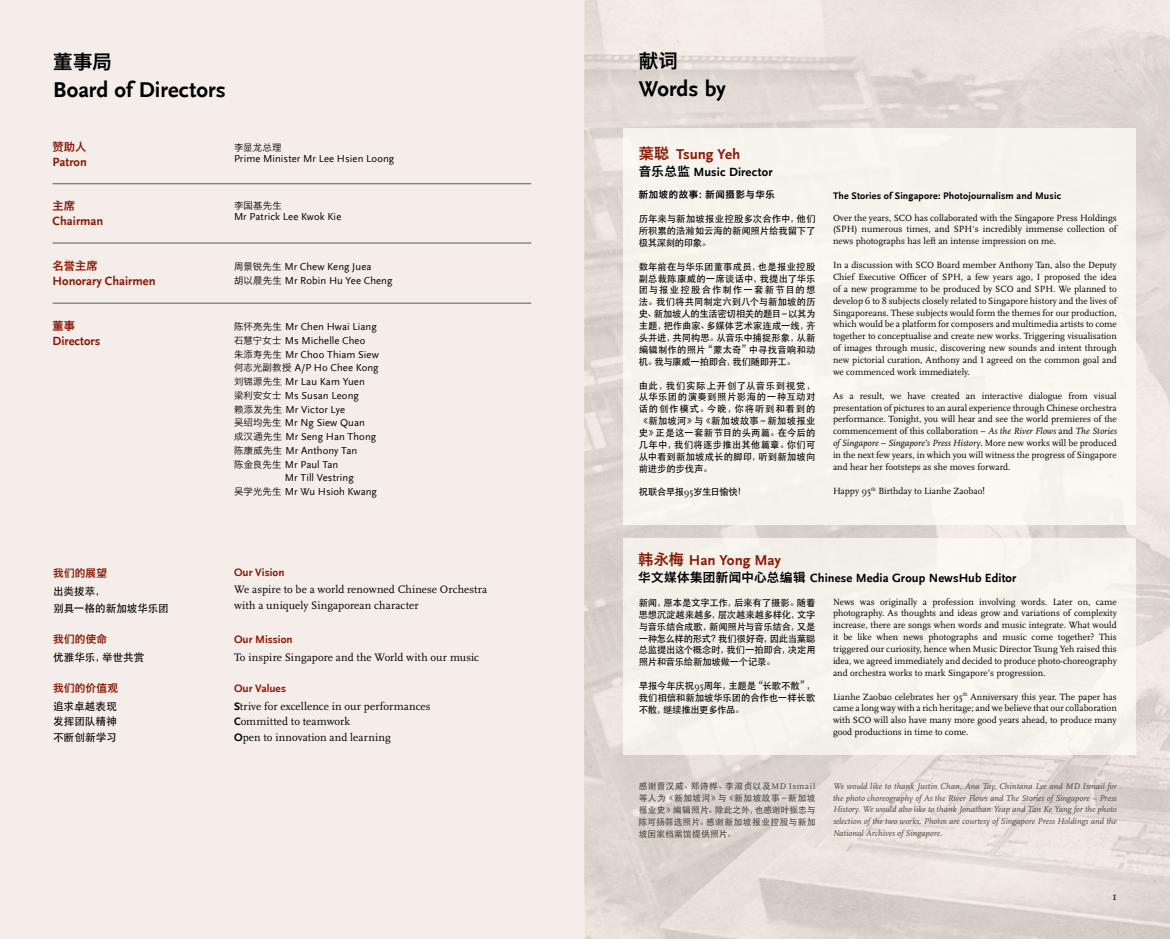
<style>
.page{position:relative;width:1170px;height:939px;background:#fff}
.page>*{position:absolute;margin:0;border:0;box-sizing:border-box;transform-origin:0 0}
.t1{font:22.5px "Scala Sans B";color:#000}
.t2{font:19.38px "Hiragino Sans GB W6";color:#000}
.t3{font:15px "Scala Sans B";letter-spacing:-.005em;color:#8b1a05}
.t4{font:12.5px "Scala Sans B";letter-spacing:.005em;color:#000}
.t5{font:12.5px "Scala Sans B";color:#8b1a05}
.t6{font:11.25px/15.6px "Scala";letter-spacing:.005em;color:#000}
.t7{font:11.25px "Scala Sans B";color:#8b1a05}
.t8{font:11.25px "Hiragino Sans GB W6";color:#8b1a05}
.t9{font:10.62px/13.8px "Scala Sans";letter-spacing:.005em;color:#000}
.t10{font:500 10.62px/15.6px "ST Heiti SC";letter-spacing:-.005em;color:#000}
.t11{font:10.62px "Hiragino Sans GB W6";letter-spacing:.02em;color:#8b1a05}
.t12{font:10px "Scala Sans B";letter-spacing:.015em;color:#000}
.t13{font:9.38px/11.9px "Scala";color:#000;text-align:justify}
.t14{font:500 9.38px/11.9px "ST Heiti SC";letter-spacing:-.01em;color:#000;text-align:justify}
.t15{font:9.38px "Hiragino Sans GB W6";letter-spacing:.07em;color:#000}
.t16{font:500 9.38px "ST Heiti SC";letter-spacing:-.045em;color:#000}
.t17{font:9.38px "Hiragino Sans GB W3";letter-spacing:.025em;color:#000}
.t18{font:italic 8.75px/11.9px "Scala";color:#464647;text-align:justify}
.t19{font:500 8.75px/11.9px "ST Heiti SC";letter-spacing:.015em;color:#464647;text-align:justify}
.s1{font-family:"Hiragino Sans GB W6"}
.s2{font-family:"Hiragino Sans GB W3";font-size:9.38px}
.s3{font-family:"Scala";font-weight:400}
.s4{font-style:italic}
.s5{font-family:"Scala Sans B"}
</style>
<div class="page">
<div style="left:0;top:0;width:1169px;height:939px;background:#f5ede9"></div>
<img style="left:585px;top:0;width:584px;height:939px">
<div style="left:622px;top:128px;width:513px;height:397px;background:#f7f3ee"></div>
<div style="left:623px;top:538px;width:512px;height:217px;background:#f5f2ec"></div>
<hr style="left:53px;top:184px;width:181px;height:1px;background:#58595b">
<hr style="left:234px;top:184px;width:297px;height:1px;background:#58595b">
<hr style="left:53px;top:243px;width:181px;height:1px;background:#58595b">
<hr style="left:234px;top:243px;width:297px;height:1px;background:#58595b">
<hr style="left:53px;top:303px;width:181px;height:1px;background:#58595b">
<hr style="left:234px;top:303px;width:297px;height:1px;background:#58595b">
<h2 class="t2" style="left:53px;top:49px;width:60px">董事局</h2>
<h1 class="t1" style="left:53px;top:77px;width:174px">Board of Directors</h1>
<h2 class="t2" style="left:638px;top:48px;width:41px">献词</h2>
<h1 class="t1" style="left:638px;top:76px;width:89px">Words by</h1>
<p class="t8" style="left:53px;top:139px;width:35px">赞助人</p>
<h3 class="t5" style="left:53px;top:155px;width:36px">Patron</h3>
<p class="t17" style="left:234px;top:141px;width:49px">李显龙总理</p>
<p class="t9" style="left:234px;top:152px;width:162px">Prime Minister Mr Lee Hsien Loong</p>
<h3 class="t3" style="left:638px;top:146px;width:103px"><span class="s1">葉聪</span> Tsung Yeh</h3>
<h3 class="t4" style="left:638px;top:165px;width:135px"><span class="s1">音乐总监</span> Music Director</h3>
<p class="t8" style="left:53px;top:199px;width:24px">主席</p>
<h3 class="t5" style="left:53px;top:215px;width:52px">Chairman</h3>
<p class="t17" style="left:234px;top:199px;width:49px">李国基先生</p>
<p class="t9" style="left:234px;top:210px;width:109px">Mr Patrick Lee Kwok Kie</p>
<p class="t8" style="left:53px;top:259px;width:47px">名誉主席</p>
<h3 class="t5" style="left:53px;top:275px;width:104px">Honorary Chairmen</h3>
<p class="t9" style="left:234px;top:260px;width:160px"><span class="s2">周景锐先生</span> Mr Chew Keng Juea<br><span class="s2">胡以晨先生</span> Mr Robin Hu Yee Cheng</p>
<p class="t8" style="left:53px;top:318px;width:24px">董事</p>
<h3 class="t5" style="left:53px;top:334px;width:49px">Directors</h3>
<p class="t9" style="left:234px;top:320px;width:144px"><span class="s2">陈怀亮先生</span> Mr Chen Hwai Liang</p>
<p class="t9" style="left:234px;top:334px;width:133px"><span class="s2">石慧宁女士</span> Ms Michelle Cheo</p>
<p class="t9" style="left:234px;top:347px;width:146px"><span class="s2">朱添寿先生</span> Mr Choo Thiam Siew</p>
<p class="t9" style="left:234px;top:361px;width:146px"><span class="s2">何志光副教授</span> A/P Ho Chee Kong</p>
<p class="t9" style="left:234px;top:375px;width:132px"><span class="s2">刘锦源先生</span> Mr Lau Kam Yuen</p>
<p class="t9" style="left:234px;top:389px;width:126px"><span class="s2">梁利安女士</span> Ms Susan Leong</p>
<p class="t9" style="left:234px;top:402px;width:113px"><span class="s2">赖添发先生</span> Mr Victor Lye</p>
<p class="t9" style="left:234px;top:416px;width:132px"><span class="s2">吴绍均先生</span> Mr Ng Siew Quan</p>
<p class="t9" style="left:234px;top:430px;width:144px"><span class="s2">成汉通先生</span> Mr Seng Han Thong</p>
<p class="t9" style="left:234px;top:444px;width:125px"><span class="s2">陈康威先生</span> Mr Anthony Tan</p>
<p class="t9" style="left:234px;top:457px;width:106px"><span class="s2">陈金良先生</span> Mr Paul Tan</p>
<p class="t9" style="left:285px;top:471px;width:70px">Mr Till Vestring</p>
<p class="t9" style="left:234px;top:485px;width:144px"><span class="s2">吴学光先生</span> Mr Wu Hsioh Kwang</p>
<p class="t15" style="left:638px;top:189px;width:138px">新加坡的故事：新闻摄影与华乐</p>
<p class="t14" style="left:638px;top:213px;width:178px">历年来与新加坡报业控股多次合作中，他们所积累的浩瀚如云海的新闻照片给我留下了极其深刻的印象。</p>
<p class="t14" style="left:638px;top:260px;width:178px">数年前在与华乐团董事成员，也是报业控股副总裁陈康威的一席谈话中，我提出了华乐团与报业控股合作制作一套新节目的想法。我们将共同制定六到八个与新加坡的历史、新加坡人的生活密切相关的题目－以其为主题，把作曲家、多媒体艺术家连成一线，齐头并进，共同构思。从音乐中捕捉形象，从新编辑制作的照片“蒙太奇”中寻找音响和动机。我与康威一拍即合，我们随即开工。</p>
<p class="t14" style="left:638px;top:379px;width:178px">由此，我们实际上开创了从音乐到视觉，从华乐团的演奏到照片影海的一种互动对话的创作模式。今晚，你将听到和看到的《新加坡河》与《新加坡故事－新加坡报业史》正是这一套新节目的头两篇。在今后的几年中，我们将逐步推出其他篇章。你们可从中看到新加坡成长的脚印，听到新加坡向前进步的步伐声。</p>
<p class="t16" style="left:638px;top:487px;width:109px">祝联合早报<span class="s3">95</span>岁生日愉快！</p>
<p class="t12" style="left:832px;top:190px;width:230px">The Stories of Singapore: Photojournalism and Music</p>
<p class="t13" style="left:832px;top:212px;width:285px">Over the years, SCO has collaborated with the Singapore Press Holdings (SPH) numerous times, and SPH's incredibly immense collection of news photographs has left an intense impression on me.</p>
<p class="t13" style="left:832px;top:259px;width:285px">In a discussion with SCO Board member Anthony Tan, also the Deputy Chief Executive Officer of SPH, a few years ago, I proposed the idea of a new programme to be produced by SCO and SPH. We planned to develop 6 to 8 subjects closely related to Singapore history and the lives of Singaporeans. These subjects would form the themes for our production, which would be a platform for composers and multimedia artists to come together to conceptualise and create new works. Triggering visualisation of images through music, discovering new sounds and intent through new pictorial curation, Anthony and I agreed on the common goal and we commenced work immediately.</p>
<p class="t13" style="left:832px;top:390px;width:285px">As a result, we have created an interactive dialogue from visual presentation of pictures to an aural experience through Chinese orchestra performance. Tonight, you will hear and see the world premieres of the commencement of this collaboration – <span class="s4">As the River Flows</span> and <span class="s4">The Stories of Singapore – Singapore’s Press History</span>. More new works will be produced in the next few years, in which you will witness the progress of Singapore and hear her footsteps as she moves forward.</p>
<p class="t13" style="left:832px;top:485px;width:153px">Happy 95<sup>th</sup> Birthday to Lianhe Zaobao!</p>
<p class="t11" style="left:53px;top:566px;width:55px">我们的展望</p>
<p class="t10" style="left:53px;top:582px;width:117px;line-height:17.5px">出类拔萃，<br>别具一格的新加坡华乐团</p>
<p class="t11" style="left:53px;top:632px;width:55px">我们的使命</p>
<p class="t10" style="left:53px;top:649px;width:93px">优雅华乐，举世共赏</p>
<p class="t11" style="left:53px;top:681px;width:66px">我们的价值观</p>
<p class="t10" style="left:53px;top:698px;width:65px;text-align:justify">追求卓越表现发挥团队精神不断创新学习</p>
<p class="t7" style="left:234px;top:566px;width:52px">Our Vision</p>
<p class="t6" style="left:234px;top:582px;width:255px">We aspire to be a world renowned Chinese Orchestra with a uniquely Singaporean character</p>
<p class="t7" style="left:234px;top:634px;width:60px">Our Mission</p>
<p class="t6" style="left:234px;top:650px;width:247px">To inspire Singapore and the World with our music</p>
<p class="t7" style="left:234px;top:682px;width:54px">Our Values</p>
<p class="t6" style="left:234px;top:698px;width:198px"><span class="s5">S</span>trive for excellence in our performances<br><span class="s5">C</span>ommitted to teamwork<br><span class="s5">O</span>pen to innovation and learning</p>
<h3 class="t3" style="left:638px;top:552px;width:144px"><span class="s1">韩永梅</span> Han Yong May</h3>
<h3 class="t4" style="left:638px;top:571px;width:380px"><span class="s1">华文媒体集团新闻中心总编辑</span> Chinese Media Group NewsHub Editor</h3>
<p class="t14" style="left:638px;top:596px;width:178px">新闻，原本是文字工作，后来有了摄影。随着思想沉淀越来越多，层次越来越多样化，文字与音乐结合成歌，新闻照片与音乐结合，又是一种怎么样的形式？我们很好奇，因此当葉聪总监提出这个概念时，我们一拍即合，决定用照片和音乐给新加坡做一个记录。</p>
<p class="t14" style="left:638px;top:680px;width:178px">早报今年庆祝<span class="s3">95</span>周年，主题是“长歌不散”，我们相信和新加坡华乐团的合作也一样长歌不散，继续推出更多作品。</p>
<p class="t13" style="left:833px;top:596px;width:285px">News was originally a profession involving words. Later on, came photography. As thoughts and ideas grow and variations of complexity increase, there are songs when words and music integrate. What would it be like when news photographs and music come together? This triggered our curiosity, hence when Music Director Tsung Yeh raised this idea, we agreed immediately and decided to produce photo-choreography and orchestra works to mark Singapore’s progression.</p>
<p class="t13" style="left:832px;top:691px;width:285px">Lianhe Zaobao celebrates her 95<sup>th</sup> Anniversary this year. The paper has came a long way with a rich heritage; and we believe that our collaboration with SCO will also have many more good years ahead, to produce many good productions in time to come.</p>
<p class="t19" style="left:638px;top:780px;width:178px">感谢曹汉威、郑诗桦、李淑贞以及<span class="s3">MD Ismail</span>等人为《新加坡河》与《新加坡故事－新加坡报业史》编辑照片。除此之外，也感谢叶振忠与陈可扬筛选照片。感谢新加坡报业控股与新加坡国家档案馆提供照片。</p>
<p class="t18" style="left:832px;top:780px;width:285px">We would like to thank Justin Chan, Ana Tay, Chintana Lee and MD Ismail for the photo choreography of As the River Flows and The Stories of Singapore – Press History. We would also like to thank Jonathan Yeap and Tan Ke Yang for the photo selection of the two works. Photos are courtesy of Singapore Press Holdings and the National Archives of Singapore.</p>
<p class="t6" style="left:1112px;top:889px;width:6px">1</p>
</div>
